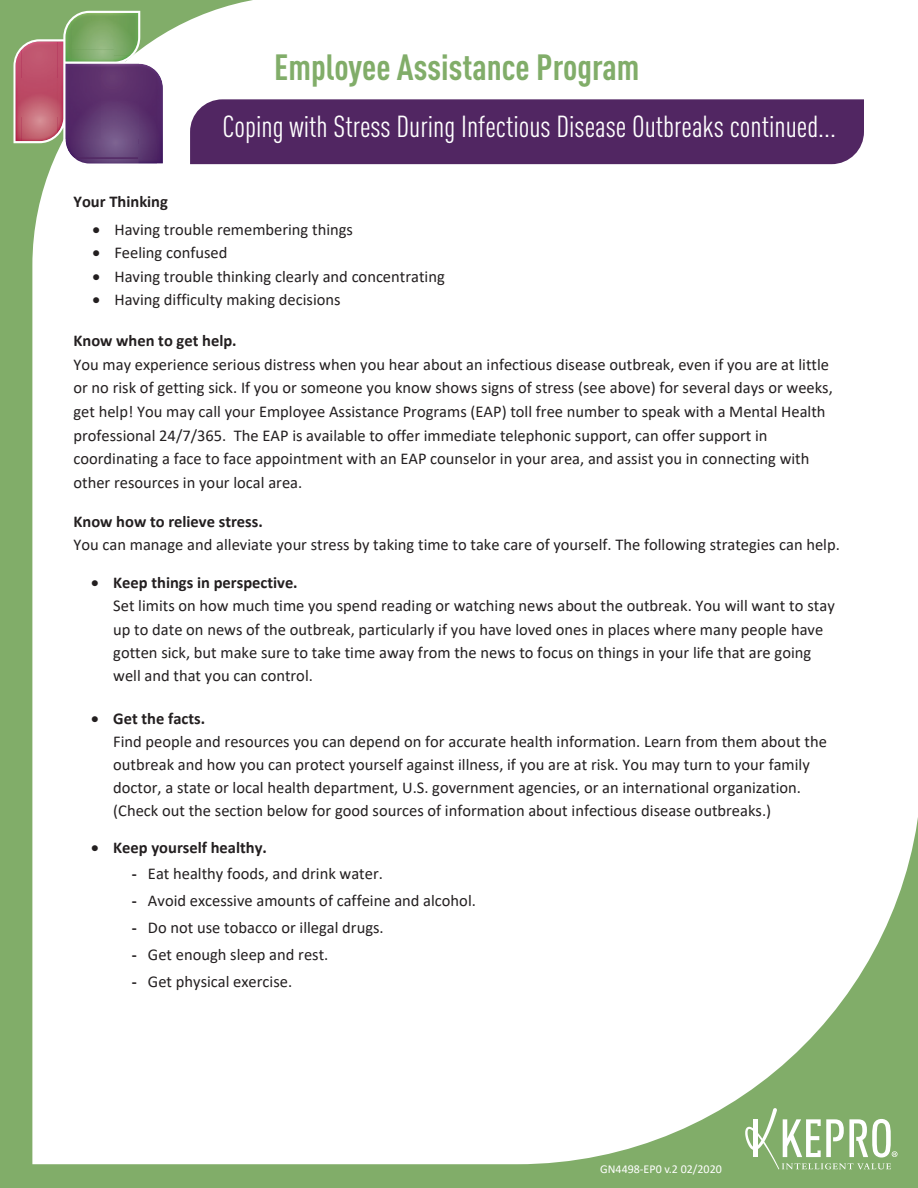
<style>
.page{position:relative;width:918px;height:1188px;background:#81ad69}
.page>*{position:absolute;margin:0;border:0;box-sizing:border-box;transform-origin:0 0}
.t1{font:700 condensed 36px "DIN Pro";color:#81ad69}
.t2{font:condensed 30px "DIN Pro";color:#fff}
.t3{font:16.5px/23.1px "Calibri";color:#231f20}
.t4{font:700 16.5px "Calibri";color:#231f20}
.t5{font:700 16.5px "Calibri";color:#231f20}
.t6{font:12px "Calibri";color:#fff}
.s1{font-weight:700}
.s2{font-style:inherit}
</style>
<div class="page">
<div style="left:32px;top:0;width:886px;height:1164px;background:#fff"></div>
<div style="left:190px;top:99px;width:674px;height:65px;background:#512662"></div>
<svg style="left:745px;top:1108px;width:153px;height:61px"></svg>
<svg style="left:14px;top:11px;width:151px;height:155px"></svg>
<p class="t1" style="left:274px;top:40px;width:367px">Employee Assistance Program</p>
<p class="t2" style="left:223px;top:105px;width:615px">Coping with Stress During Infectious Disease Outbreaks continued...</p>
<p class="t5" style="left:74px;top:190px;width:96px">Your Thinking</p>
<p class="t3" style="left:92px;top:217px;width:262px">• Having trouble remembering things</p>
<p class="t3" style="left:92px;top:241px;width:137px">• Feeling confused</p>
<p class="t3" style="left:92px;top:264px;width:354px">• Having trouble thinking clearly and concentrating</p>
<p class="t3" style="left:92px;top:288px;width:250px">• Having difficulty making decisions</p>
<p class="t4" style="left:73px;top:329px;width:165px">Know when to get help.</p>
<p class="t3" style="left:73px;top:352px;width:761px;line-height:23.7px">You may experience serious distress when you hear about an infectious disease outbreak, even if you are at little or no risk of getting sick. If you or someone you know shows signs of stress (see above) for several days or weeks, get help! You may call your Employee Assistance Programs (EAP) toll free number to speak with a Mental Health professional 24/7/365. The EAP is available to offer immediate telephonic support, can offer support in coordinating a face to face appointment with an EAP counselor in your area, and assist you in connecting with other resources in your local area.</p>
<p class="t4" style="left:73px;top:510px;width:191px">Know how to relieve stress.</p>
<p class="t3" style="left:73px;top:533px;width:768px">You can manage and alleviate your stress by taking time to take care of yourself. The following strategies can help.</p>
<p class="t3" style="left:113px;top:571px;width:723px;text-indent:-22px">• <span class="s1">Keep things in perspective.<br></span>Set limits on how much time you spend reading or watching news about the outbreak. You will want to stay up to date on news of the outbreak, particularly if you have loved ones in places where many people have gotten sick, but make sure to take time away from the news to focus on things in your life that are going well and that you can control.</p>
<p class="t3" style="left:113px;top:706px;width:715px;text-indent:-22px">• <span class="s1">Get the facts.<br></span>Find people and resources you can depend on for accurate health information. Learn from them about the outbreak and how you can protect yourself against illness, if you are at risk. You may turn to your family doctor, a state or local health department, U.S. government agencies, or an international organization. (Check out the section below for good sources of information about infectious disease outbreaks.)</p>
<p class="t4" style="left:91px;top:835px;width:177px">• Keep yourself healthy<span class="s2">.</span></p>
<p class="t3" style="left:132px;top:862px;width:253px"><span class="s1">-</span> Eat healthy foods, and drink water.</p>
<p class="t3" style="left:132px;top:889px;width:346px"><span class="s1">-</span> Avoid excessive amounts of caffeine and alcohol.</p>
<p class="t3" style="left:132px;top:916px;width:254px"><span class="s1">-</span> Do not use tobacco or illegal drugs.</p>
<p class="t3" style="left:132px;top:943px;width:198px"><span class="s1">-</span> Get enough sleep and rest.</p>
<p class="t3" style="left:132px;top:969px;width:162px"><span class="s1">-</span> Get physical exercise.</p>
<p class="t6" style="left:600px;top:1161px;width:123px">GN4498-EP0 v.2 02/2020</p>
</div>
